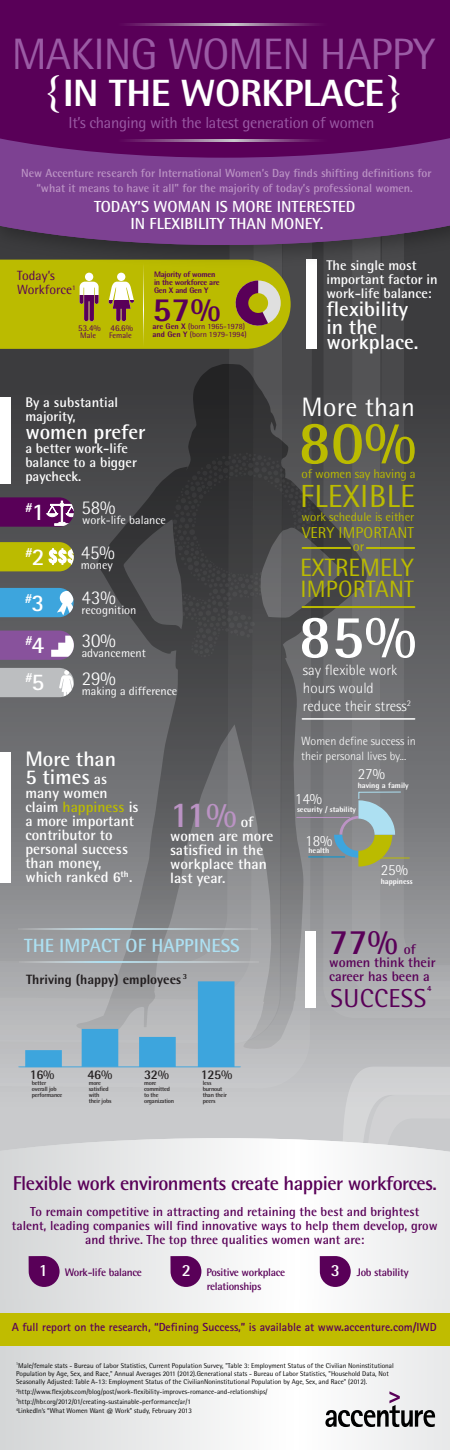
<style>
.page{position:relative;width:450px;height:1450px;background:#fff}
.page>*{position:absolute;margin:0;border:0;box-sizing:border-box;transform-origin:0 0}
.t1{font:700 61.4px "Agfa Rotis Semisans";color:#bb0}
.t2{font:700 61.4px "Agfa Rotis Semisans";color:#fff}
.t3{font:44px "Agfa Rotis Semisans";letter-spacing:-.02em;color:#9b5ba5}
.t4{font:800 38px "Agfa Rotis Semisans";letter-spacing:-.01em;color:#fff}
.t5{font:700 36px "Agfa Rotis Semisans";color:#bb93c4}
.t6{font:700 35.7px "Agfa Rotis Semisans";color:#590058}
.t7{font:800 34px "Rotis Semi Sans";color:#590058}
.t8{font:32px "Agfa Rotis Semisans";letter-spacing:.015em;color:#bb0}
.t9{font:26.7px "Agfa Rotis Semisans";letter-spacing:.01em;color:#fff}
.t10{font:26px "Agfa Rotis Semisans";letter-spacing:.015em;color:#590058}
.t11{font:25.1px "Agfa Rotis Semisans";color:#bb0}
.t12{font:23.7px "Agfa Rotis Semisans";letter-spacing:.01em;color:#bb0}
.t13{font:700 21px/18px "Agfa Rotis Semisans";color:#fff}
.t14{font:700 20px "Agfa Rotis Semisans";letter-spacing:-.025em;color:#590058}
.t15{font:300 19.6px "Agfa Rotis Semisans";color:#fff}
.t16{font:700 19.1px "Agfa Rotis Semisans";color:#ade0f2}
.t17{font:700 16px/17px "Agfa Rotis Semisans";color:#fff;text-align:center}
.t18{font:16px "Agfa Rotis Semisans";letter-spacing:-.02em;color:#9b5ba5}
.t19{font:15.8px "Agfa Rotis Semisans";letter-spacing:.005em;color:#bb0}
.t20{font:300 15.6px "Agfa Rotis Semisans";color:#fff}
.t21{font:700 15px/14px "Agfa Rotis Semisans";color:#fff}
.t22{font:300 15px/18px "Agfa Rotis Semisans";color:#fff}
.t23{font:700 14px/14px "Agfa Rotis Semisans";color:#fff}
.t24{font:700 14px "Rotis Sans Serif";color:#fff}
.t25{font:700 13.9px/13.9px "Agfa Rotis Semisans";color:#590058}
.t26{font:13.9px "Agfa Rotis Semisans";color:#bb0}
.t27{font:800 13.5px "Agfa Rotis Semisans";color:#231f20}
.t28{font:13.3px/13.3px "Agfa Rotis Semisans";color:#590058}
.t29{font:700 13.2px "Agfa Rotis Semisans";letter-spacing:-.025em;color:#231f20}
.t30{font:700 13px/14px "Agfa Rotis Semisans";color:#590058;text-align:center}
.t31{font:12.7px "Agfa Rotis Semisans";letter-spacing:-.01em;color:#bb0}
.t32{font:12.5px "Agfa Rotis Semisans";letter-spacing:-.005em;color:#bb0}
.t33{font:12px "Agfa Rotis Semisans";color:#fff}
.t34{font:300 12px/15px "Agfa Rotis Semisans";color:#fff}
.t35{font:700 11.8px/15px "Agfa Rotis Semisans";color:#bb93c4;text-align:center}
.t36{font:700 11.7px "Agfa Rotis Sans Serif";color:#590058}
.t37{font:700 11px/14px "Agfa Rotis Semisans";letter-spacing:-.025em;color:#590058;text-align:center}
.t38{font:8.9px "Agfa Rotis Semisans";color:#590058}
.t39{font:800 8.9px "Agfa Rotis Semisans";color:#fff}
.t40{font:8.2px "Agfa Rotis Semisans";color:#590058}
.t41{font:8px/8px "Rotis Semi Sans";color:#590058}
.t42{font:800 8px/8px "Agfa Rotis Semisans";letter-spacing:-.025em;color:#590058}
.t43{font:800 7.9px "Agfa Rotis Semisans";color:#231f20}
.t44{font:800 7.9px "Agfa Rotis Semisans";color:#590058}
.t45{font:800 7.8px "Agfa Rotis Semisans";color:#fff}
.t46{font:7px/8.3px "Agfa Rotis Semisans";color:#000}
.t47{font:700 6.2px/6px "Agfa Rotis Semisans";letter-spacing:-.025em;color:#231f20}
.s1{font-weight:800}
.s2{font-size:24px}
.s3{font-size:15px}
.s4{color:#bb0}
.s5{font-size:17px;color:#fff}
</style>
<div class="page">
<svg style="left:0;top:1396px;width:450px;height:54px"></svg>
<img style="left:0;top:245px;width:450px;height:1151px">
<svg style="left:0;top:158px;width:450px;height:87px;fill:#7d4192"></svg>
<div style="left:0;top:0;width:450px;height:158px;background:#590058"></div>
<svg style="left:116px;top:24px;width:212px;height:2px"></svg>
<svg style="left:116px;top:140px;width:212px;height:2px"></svg>
<svg style="left:325px;top:1391px;width:110px;height:36px"></svg>
<div style="left:0;top:1313px;width:450px;height:33px;background:#c0bc00"></div>
<svg style="left:19px;top:962px;width:239px;height:1px"></svg>
<svg style="left:18px;top:929px;width:239px;height:1px"></svg>
<h2 class="t3" style="left:12px;top:28px;width:425px">MAKING WOMEN HAPPY</h2>
<h3 class="t4" style="left:42px;top:69px;width:364px">{IN THE WORKPLACE}</h3>
<h3 class="t18" style="left:68px;top:113px;width:308px">It’s changing with the latest generation of women</h3>
<h3 class="t35" style="left:21px;top:165px;width:412px">New Accenture research for International Women’s Day finds shifting definitions for “what it means to have it all” for the majority of today’s professional women.</h3>
<h3 class="t17" style="left:94px;top:198px;width:263px">TODAY’S WOMAN IS MORE INTERESTED<br>IN FLEXIBILITY THAN MONEY.</h3>
<h3 class="t28" style="left:17px;top:269px;width:60px">Today’s<br>Workforce<sup>1</sup></h3>
<p class="t42" style="left:154px;top:270px;width:67px">Majority of women in the workforce are<br>Gen X and Gen Y</p>
<p class="t38" style="left:111px;top:322px;width:24px">46.6%</p>
<p class="t40" style="left:109px;top:330px;width:24px">Female</p>
<h3 class="t7" style="left:153px;top:288px;width:70px">57%</h3>
<p class="t41" style="left:153px;top:323px;width:96px"><span class="s1">are Gen X</span> (born 1965-1978) <span class="s1">and Gen Y</span> (born 1979-1994)</p>
<p class="t38" style="left:78px;top:322px;width:24px">53.4%</p>
<p class="t40" style="left:80px;top:331px;width:17px">Male</p>
<h3 class="t23" style="left:25px;top:395px;width:94px">By a substantial majority,</h3>
<h3 class="t13" style="left:25px;top:422px;width:122px">women prefer</h3>
<h3 class="t23" style="left:25px;top:441px;width:113px">a better work-life balance to a bigger paycheck.</h3>
<h3 class="t24" style="left:25px;top:499px;width:21px">#<span class="s2">1</span></h3>
<h3 class="t24" style="left:25px;top:543px;width:21px">#<span class="s2">2</span></h3>
<h3 class="t24" style="left:24px;top:589px;width:21px">#<span class="s2">3</span></h3>
<h3 class="t24" style="left:25px;top:632px;width:21px">#<span class="s2">4</span></h3>
<h3 class="t24" style="left:25px;top:669px;width:21px">#<span class="s2">5</span></h3>
<h3 class="t15" style="left:81px;top:496px;width:36px">58%</h3>
<h3 class="t33" style="left:82px;top:513px;width:85px">work-life balance</h3>
<h3 class="t15" style="left:81px;top:541px;width:36px">45%</h3>
<h3 class="t33" style="left:81px;top:558px;width:34px">money</h3>
<h3 class="t15" style="left:82px;top:587px;width:36px">43%</h3>
<h3 class="t33" style="left:82px;top:603px;width:56px">recognition</h3>
<h3 class="t15" style="left:82px;top:629px;width:36px">30%</h3>
<h3 class="t33" style="left:82px;top:646px;width:66px">advancement</h3>
<h3 class="t15" style="left:82px;top:668px;width:36px">29%</h3>
<h3 class="t33" style="left:82px;top:684px;width:97px">making a difference</h3>
<h3 class="t13" style="left:25px;top:750px;width:92px">More than<br>5 times <span class="s3">as</span></h3>
<h3 class="t21" style="left:25px;top:786px;width:115px">many women claim <span class="s4">happiness</span> is a more important contributor to personal success than money, which ranked 6 .</h3>
<p class="t39" style="left:120px;top:868px;width:10px">th</p>
<h3 class="t5" style="left:170px;top:793px;width:68px">11%</h3>
<h3 class="t21" style="left:170px;top:815px;width:105px;text-indent:71px">of women are more satisfied in the workplace than last year.</h3>
<h3 class="t16" style="left:24px;top:934px;width:217px">THE IMPACT OF HAPPINESS</h3>
<h3 class="t27" style="left:26px;top:971px;width:157px">Thriving (happy) employees</h3>
<p class="t43" style="left:183px;top:971px;width:6px">3</p>
<h3 class="t23" style="left:326px;top:258px;width:113px">The single most important factor in work-life balance:</h3>
<h3 class="t13" style="left:326px;top:299px;width:83px">flexibility in the</h3>
<h3 class="t13" style="left:326px;top:332px;width:94px">workplace.</h3>
<h3 class="t9" style="left:302px;top:391px;width:115px">More than</h3>
<h1 class="t1" style="left:298px;top:405px;width:120px">80%</h1>
<h3 class="t31" style="left:302px;top:466px;width:116px">of women say having a</h3>
<h3 class="t32" style="left:302px;top:510px;width:114px">work schedule is either</h3>
<h3 class="t8" style="left:300px;top:477px;width:116px">FLEXIBLE</h3>
<h3 class="t19" style="left:302px;top:523px;width:113px">VERY IMPORTANT</h3>
<h3 class="t26" style="left:353px;top:538px;width:13px">or</h3>
<h3 class="t11" style="left:300px;top:552px;width:115px">EXTREMELY</h3>
<h3 class="t12" style="left:300px;top:575px;width:115px">IMPORTANT</h3>
<h1 class="t2" style="left:298px;top:599px;width:120px">85%</h1>
<h3 class="t22" style="left:303px;top:661px;width:110px">say flexible work hours would reduce their stress<sup>2</sup></h3>
<h3 class="t34" style="left:301px;top:733px;width:116px">Women define success in their personal lives by...</h3>
<h3 class="t20" style="left:358px;top:765px;width:29px">27%</h3>
<p class="t45" style="left:358px;top:780px;width:52px">having a family</p>
<h3 class="t20" style="left:295px;top:790px;width:29px">14%</h3>
<p class="t45" style="left:297px;top:805px;width:61px">security / stability</p>
<h3 class="t20" style="left:305px;top:831px;width:29px">18%</h3>
<p class="t45" style="left:308px;top:846px;width:23px">health</p>
<h3 class="t20" style="left:381px;top:861px;width:29px">25%</h3>
<p class="t45" style="left:381px;top:876px;width:34px">happiness</p>
<h3 class="t6" style="left:329px;top:920px;width:70px">77%</h3>
<h3 class="t25" style="left:329px;top:942px;width:108px;text-indent:75px">of women think their career has been a</h3>
<h3 class="t10" style="left:331px;top:982px;width:97px">SUCCESS</h3>
<p class="t44" style="left:427px;top:983px;width:6px">4</p>
<h3 class="t29" style="left:30px;top:1066px;width:26px">16%</h3>
<p class="t47" style="left:32px;top:1080px;width:32px">better overall job performance</p>
<h3 class="t29" style="left:87px;top:1066px;width:26px">46%</h3>
<p class="t47" style="left:89px;top:1080px;width:24px">more satisfied with their jobs</p>
<h3 class="t29" style="left:144px;top:1066px;width:26px">32%</h3>
<p class="t47" style="left:144px;top:1080px;width:32px">more committed to the organization</p>
<h3 class="t29" style="left:201px;top:1066px;width:33px">125%</h3>
<p class="t47" style="left:203px;top:1080px;width:26px">less burnout than their peers</p>
<h3 class="t14" style="left:13px;top:1171px;width:426px">Flexible work environments create happier workforces.</h3>
<h3 class="t30" style="left:12px;top:1204px;width:427px">To remain competitive in attracting and retaining the best and brightest talent, leading companies will find innovative ways to help them develop, grow and thrive. The top three qualities women want are:</h3>
<h3 class="t37" style="left:39px;top:1265px;width:105px"><span class="s5">1</span> Work-life balance</h3>
<h3 class="t37" style="left:182px;top:1265px;width:105px"><span class="s5">2</span> Positive workplace relationships</h3>
<h3 class="t37" style="left:331px;top:1265px;width:79px"><span class="s5">3</span> Job stability</h3>
<h3 class="t36" style="left:12px;top:1320px;width:427px">A full report on the research, “Defining Success,” is available at www.accenture.com/IWD</h3>
<p class="t46" style="left:16px;top:1361px;width:379px"><sup>1</sup>Male/female stats - Bureau of Labor Statistics, Current Population Survey, "Table 3: Employment Status of the Civilian Noninstitutional<br>Population by Age, Sex, and Race," Annual Averages 2011 (2012).Generational stats - Bureau of Labor Statistics, "Household Data, Not<br>Seasonally Adjusted: Table A-13: Employment Status of the CivilianNoninstitutional Population by Age, Sex, and Race" (2012).</p>
<p class="t46" style="left:16px;top:1387px;width:253px;line-height:9.7px"><sup>2</sup>http://www.flexjobs.com/blog/post/work-flexibility-improves-romance-and-relationships/<br><sup>3</sup>http://hbr.org/2012/01/creating-sustainable-performance/ar/1<br><sup>4</sup>LinkedIn’s “What Women Want @ Work” study, February 2013</p>
</div>
